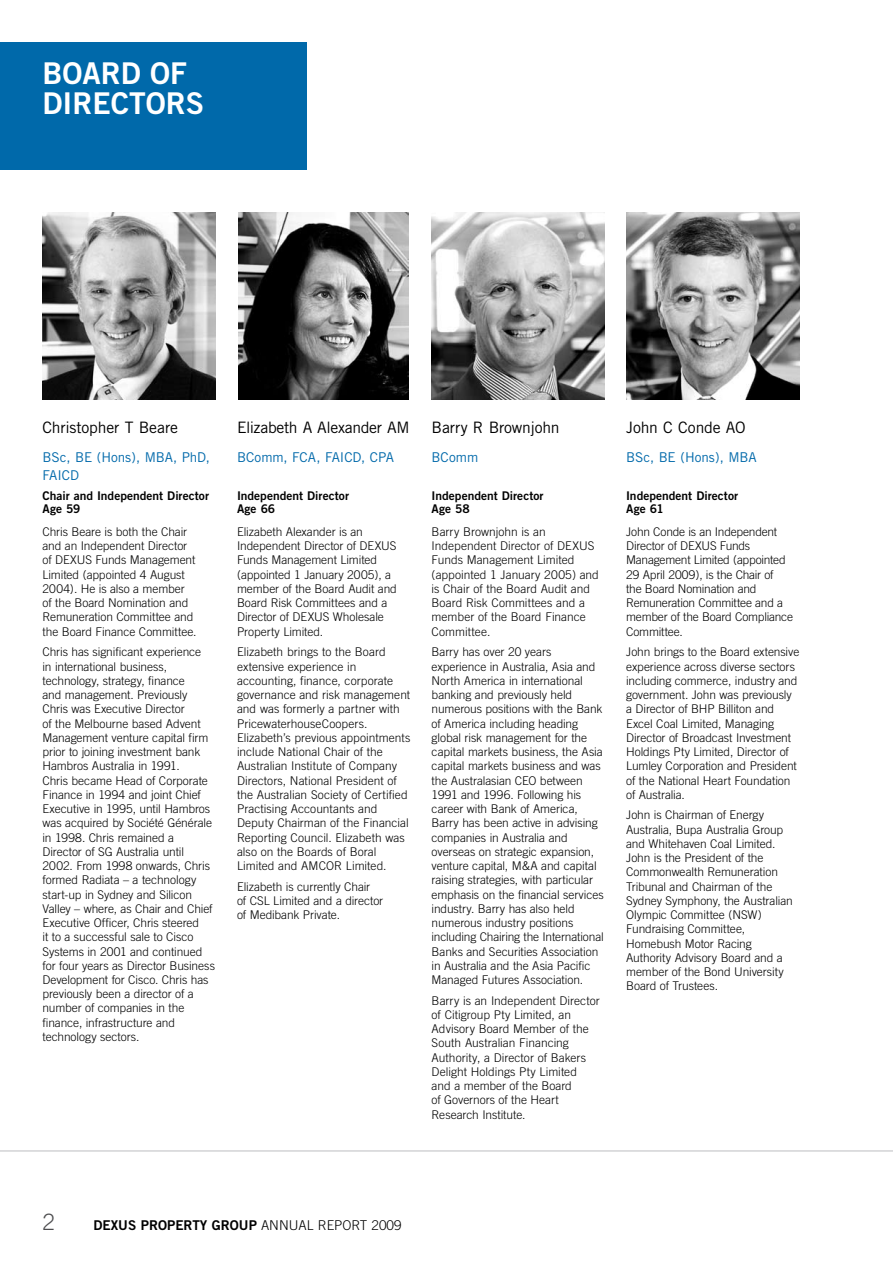
<style>
.page{position:relative;width:893px;height:1263px;background:#fff}
.page>*{position:absolute;margin:0;border:0;box-sizing:border-box;transform-origin:0 0}
.t1{font:30px/30px "Trade Gothic Bold Two";color:#fff}
.t2{font:300 22.5px "Trade Gothic";color:#4d4d4f}
.t3{font:15.75px "Trade Gothic";letter-spacing:-.01em;color:#000}
.t4{font:13.5px/18px "Trade Gothic";letter-spacing:-.005em;color:#0069aa}
.t5{font:13.5px "Trade Gothic Bold Two";color:#000}
.t6{font:300 13.5px "Trade Gothic";color:#000}
.t7{font:300 12px/14.2px "Trade Gothic";letter-spacing:-.005em;color:#000}
.t8{font:12px/13.5px "Trade Gothic Bold Two";color:#000}
.s1{font-family:"Trade Gothic";font-weight:300}
</style>
<div class="page">
<div style="left:0;top:43px;width:306px;height:127px;background:#0069aa"></div>
<img style="left:238px;top:213px;width:170px;height:187px">
<img style="left:43px;top:213px;width:173px;height:187px">
<img style="left:432px;top:213px;width:173px;height:187px">
<img style="left:626px;top:213px;width:173px;height:187px">
<hr style="left:0;top:1150px;width:893px;height:1px;background:#bcbdc0">
<h1 class="t1" style="left:43px;top:58px;width:163px">BOARD OF<br>DIR ECTORS</h1>
<h3 class="t3" style="left:43px;top:418px;width:137px">Christopher T Beare</h3>
<p class="t4" style="left:43px;top:448px;width:169px">BSc, BE (Hons), M BA, PhD,<br>FAICD</p>
<p class="t8" style="left:43px;top:488px;width:168px">Chair and I ndependent Director<br>Age 59</p>
<p class="t7" style="left:43px;top:524px;width:156px">Chris Beare is both the Chair and an Independent Director of DEXUS Funds Management<br>Limited (appointed 4 August<br>2004). He is also a member of the Board Nomination and<br>Remuneration Committee and the Board Finance Committee.</p>
<p class="t7" style="left:43px;top:645px;width:174px">Chris has significant experience<br>in international business, technology, strategy, finance<br>and management. Previously<br>Chris was Executive Director<br>of the Melbourne based Advent<br>Management venture capital firm prior to joining investment bank<br>Hambros Australia in 1991.<br>Chris became Head of Corporate<br>Finance in 1994 and joint Chief<br>Executive in 1995, until Hambros was acquired by Société Générale in 1998. Chris remained a<br>Director of SG Australia until<br>2002. From 1998 onwards, Chris formed Radiata – a technology start-up in Sydney and Silicon<br>Valley – where, as Chair and Chief<br>Executive Officer, Chris steered<br>it to a successful sale to Cisco<br>Systems in 2001 and continued for four years as Director Business<br>Development for Cisco. Chris has previously been a director of a number of companies in the finance, infrastructure and technology sectors.</p>
<h3 class="t3" style="left:237px;top:418px;width:171px">Elizabeth A Alexander AM</h3>
<p class="t4" style="left:237px;top:448px;width:159px">BComm, FCA, FAICD, CPA</p>
<p class="t8" style="left:237px;top:488px;width:113px">I ndependent Director<br>Age 66</p>
<p class="t7" style="left:237px;top:524px;width:161px">Elizabeth Alexander is an<br>Independent Director of DEXUS<br>Funds Management Limited (appointed 1 January 2005), a member of the Board Audit and<br>Board Risk Committees and a<br>Director of DEXUS Wholesale<br>Property Limited.</p>
<p class="t7" style="left:237px;top:645px;width:175px">Elizabeth brings to the Board extensive experience in accounting, finance, corporate governance and risk management and was formerly a partner with<br>PricewaterhouseCoopers.<br>Elizabeth’s previous appointments include National Chair of the<br>Australian Institute of Company<br>Directors, National President of the Australian Society of Certified<br>Practising Accountants and<br>Deputy Chairman of the Financial<br>Reporting Council. Elizabeth was also on the Boards of Boral<br>Limited and AMCOR Limited.</p>
<p class="t7" style="left:237px;top:879px;width:148px">Elizabeth is currently Chair<br>of CSL Limited and a director of Medibank Private.</p>
<h3 class="t3" style="left:432px;top:418px;width:130px">Barry R Brownjohn</h3>
<p class="t4" style="left:432px;top:448px;width:48px">BComm</p>
<p class="t8" style="left:432px;top:488px;width:113px">I ndependent Director<br>Age 58</p>
<p class="t7" style="left:432px;top:524px;width:169px">Barry Brownjohn is an<br>Independent Director of DEXUS<br>Funds Management Limited (appointed 1 January 2005) and is Chair of the Board Audit and<br>Board Risk Committees and a member of the Board Finance<br>Committee.</p>
<p class="t7" style="left:432px;top:645px;width:174px">Barry has over 20 years experience in Australia, Asia and<br>North America in international banking and previously held numerous positions with the Bank of America including heading global risk management for the capital markets business, the Asia capital markets business and was the Australasian CEO between<br>1991 and 1996. Following his career with Bank of America,<br>Barry has been active in advising companies in Australia and overseas on strategic expansion, venture capital, M&amp;A and capital raising strategies, with particular emphasis on the financial services industry. Barry has also held numerous industry positions including Chairing the International<br>Banks and Securities Association in Australia and the Asia Pacific<br>Managed Futures Association.</p>
<p class="t7" style="left:432px;top:993px;width:170px">Barry is an Independent Director of Citigroup Pty Limited, an<br>Advisory Board Member of the<br>South Australian Financing<br>Authority, a Director of Bakers<br>Delight Holdings Pty Limited<br>and a member of the Board<br>of Governors of the Heart<br>Research Institute.</p>
<h3 class="t3" style="left:626px;top:418px;width:121px">John C Conde AO</h3>
<p class="t4" style="left:626px;top:448px;width:132px">BSc, BE (Hons), M BA</p>
<p class="t8" style="left:626px;top:488px;width:113px">I ndependent Director<br>Age 61</p>
<p class="t7" style="left:626px;top:524px;width:168px">John Conde is an Independent<br>Director of DEXUS Funds<br>Management Limited (appointed<br>29 April 2009), is the Chair of<br>the Board Nomination and<br>Remuneration Committee and a member of the Board Compliance<br>Committee.</p>
<p class="t7" style="left:626px;top:645px;width:175px">John brings to the Board extensive experience across diverse sectors including commerce, industry and government. John was previously a Director of BHP Billiton and<br>Excel Coal Limited, Managing<br>Director of Broadcast Investment<br>Holdings Pty Limited, Director of<br>Lumley Corporation and President of the National Heart Foundation of Australia.</p>
<p class="t7" style="left:626px;top:808px;width:168px">John is Chairman of Energy<br>Australia, Bupa Australia Group and Whitehaven Coal Limited.<br>John is the President of the<br>Commonwealth Remuneration<br>Tribunal and Chairman of the<br>Sydney Symphony, the Australian<br>Olympic Committee (NSW)<br>Fundraising Committee,<br>Homebush Motor Racing<br>Authority Advisory Board and a member of the Bond University<br>Board of Trustees.</p>
<h2 class="t2" style="left:43px;top:1209px;width:14px">2</h2>
<p class="t5" style="left:94px;top:1217px;width:186px">DEXUS PROPERTY GROUP <span class="s1">Annual</span></p>
<p class="t6" style="left:318px;top:1217px;width:85px">REPORT 2009</p>
</div>
